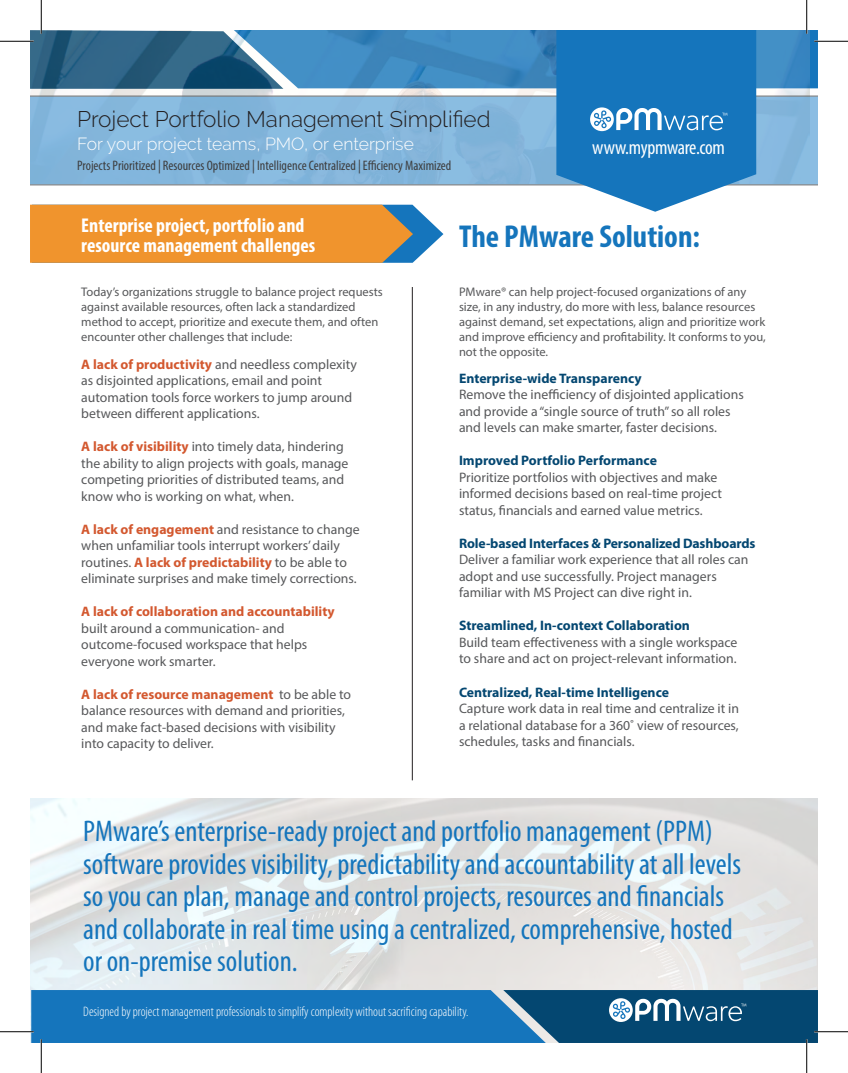
<style>
.page{position:relative;width:848px;height:1073px;background:#fff}
.page>*{position:absolute;margin:0;border:0;box-sizing:border-box;transform-origin:0 0}
.t1{font:700 condensed 31.75px "Myriad Pro";color:#1575bc}
.t2{font:condensed 30px/32.5px "Myriad Pro";color:#1575bc}
.t3{font:300 22.5px "Raleway";color:#231f20}
.t4{font:700 condensed 20px/20px "Myriad Pro";color:#fff}
.t5{font:condensed 20px "Myriad Pro";letter-spacing:-.015em;color:#fff}
.t6{font:300 17.5px "Raleway";color:#fff}
.t7{font:13.75px/16.5px "Myriad Pro";color:#57585a}
.t8{font:700 13.75px "Myriad Pro";color:#044771}
.t9{font:300 condensed 13.75px "Myriad Pro";color:#fff}
.t10{font:condensed 13.75px "Myriad Pro";color:#3e3e3f}
.t11{font:700 13.75px "Myriad Pro";color:#d3582f}
.t12{font:12.5px/15px "Myriad Pro";color:#57585a}
.s1{font-weight:700;color:#d3582f}
</style>
<div class="page">
<img style="left:30px;top:798px;width:788px;height:244px">
<img style="left:30px;top:30px;width:779px;height:65px">
<div style="left:30px;top:95px;width:788px;height:90px;background:#83b6db"></div>
<hr style="left:412px;top:287px;width:1px;height:493px;background:#231f20">
<svg style="left:30px;top:205px;width:413px;height:58px;background:#df953f"></svg>
<svg style="left:31px;top:990px;width:786px;height:52px;background:#196ba5"></svg>
<svg style="left:556px;top:30px;width:200px;height:182px;background:#2e84c3"></svg>
<svg style="left:590px;top:107px;width:23px;height:24px"></svg>
<svg style="left:594px;top:108px;width:133px;height:22px"></svg>
<hr style="left:0;top:40px;width:34px;height:2px;background:#fff">
<hr style="left:0;top:1030px;width:34px;height:2px;background:#fff">
<hr style="left:814px;top:1030px;width:34px;height:2px;background:#fff">
<hr style="left:40px;top:0;width:2px;height:34px;background:#fff">
<hr style="left:40px;top:1039px;width:2px;height:33px;background:#fff">
<hr style="left:805px;top:0;width:2px;height:34px;background:#fff">
<hr style="left:805px;top:1039px;width:2px;height:33px;background:#fff">
<hr style="left:0;top:41px;width:34px;height:1px;background:#000">
<hr style="left:814px;top:41px;width:34px;height:1px;background:#000">
<hr style="left:0;top:1031px;width:34px;height:1px;background:#000">
<hr style="left:814px;top:1031px;width:34px;height:1px;background:#000">
<hr style="left:41px;top:0;width:1px;height:34px;background:#000">
<hr style="left:41px;top:1039px;width:1px;height:33px;background:#000">
<hr style="left:806px;top:0;width:1px;height:34px;background:#000">
<hr style="left:806px;top:1039px;width:1px;height:33px;background:#000">
<h3 class="t3" style="left:77px;top:106px;width:415px">Project Portfolio Management Simplified</h3>
<p class="t6" style="left:77px;top:133px;width:338px">For your project teams, PMO, or enterprise</p>
<p class="t10" style="left:77px;top:157px;width:375px">Projects Prioritized | Resources Optimized | Intelligence Centralized | Efficiency Maximized</p>
<h3 class="t5" style="left:592px;top:135px;width:134px">www.mypmware.com</h3>
<h3 class="t4" style="left:81px;top:215px;width:236px">Enterprise project, portfolio and resource management challenges</h3>
<h1 class="t1" style="left:459px;top:217px;width:242px">The PMware Solution:</h1>
<p class="t12" style="left:81px;top:284px;width:303px">Today’s organizations struggle to balance project requests against available resources, often lack a standardized method to accept, prioritize and execute them, and often encounter other challenges that include:</p>
<p class="t12" style="left:459px;top:284px;width:308px">PMware® can help project-focused organizations of any size, in any industry, do more with less, balance resources against demand, set expectations, align and prioritize work and improve efficiency and profitability. It conforms to you, not the opposite.</p>
<p class="t7" style="left:81px;top:355px;width:277px"><span class="s1">A lack of productivity</span> and needless complexity as disjointed applications, email and point automation tools force workers to jump around between different applications.</p>
<p class="t7" style="left:81px;top:438px;width:269px"><span class="s1">A lack of visibility</span> into timely data, hindering the ability to align projects with goals, manage competing priorities of distributed teams, and know who is working on what, when.</p>
<p class="t7" style="left:81px;top:520px;width:280px"><span class="s1">A lack of engagement</span> and resistance to change when unfamiliar tools interrupt workers’ daily routines. <span class="s1">A lack of predictability</span> to be able to eliminate surprises and make timely corrections.</p>
<p class="t11" style="left:81px;top:602px;width:255px">A lack of collaboration and accountability</p>
<p class="t7" style="left:81px;top:619px;width:227px">built around a communication- and outcome-focused workspace that helps everyone work smarter.</p>
<p class="t7" style="left:81px;top:685px;width:271px"><span class="s1">A lack of resource management</span> to be able to balance resources with demand and priorities, and make fact-based decisions with visibility into capacity to deliver.</p>
<p class="t8" style="left:459px;top:369px;width:184px">Enterprise-wide Transparency</p>
<p class="t7" style="left:459px;top:386px;width:286px">Remove the inefficiency of disjointed applications and provide a “single source of truth” so all roles and levels can make smarter, faster decisions.</p>
<p class="t8" style="left:459px;top:452px;width:199px">Improved Portfolio Performance</p>
<p class="t7" style="left:459px;top:469px;width:264px">Prioritize portfolios with objectives and make informed decisions based on real-time project status, financials and earned value metrics.</p>
<p class="t8" style="left:459px;top:534px;width:298px">Role-based Interfaces &amp; Personalized Dashboards</p>
<p class="t7" style="left:459px;top:551px;width:291px">Deliver a familiar work experience that all roles can adopt and use successfully. Project managers familiar with MS Project can dive right in.</p>
<p class="t8" style="left:459px;top:617px;width:232px">Streamlined, In-context Collaboration</p>
<p class="t7" style="left:459px;top:634px;width:280px">Build team effectiveness with a single workspace to share and act on project-relevant information.</p>
<p class="t8" style="left:459px;top:683px;width:211px">Centralized, Real-time Intelligence</p>
<p class="t7" style="left:459px;top:700px;width:281px;text-align:justify">Capture work data in real time and centralize it in a relational database for a 360˚ view of resources, schedules, tasks and financials.</p>
<p class="t2" style="left:83px;top:814px;width:659px">PMware’s enterprise-ready project and portfolio management (PPM) software provides visibility, predictability and accountability at all levels so you can plan, manage and control projects, resources and financials and collaborate in real time using a centralized, comprehensive, hosted or on-premise solution.</p>
<p class="t9" style="left:83px;top:1003px;width:387px">Designed by project management professionals to simplify complexity without sacrificing capability.</p>
</div>
